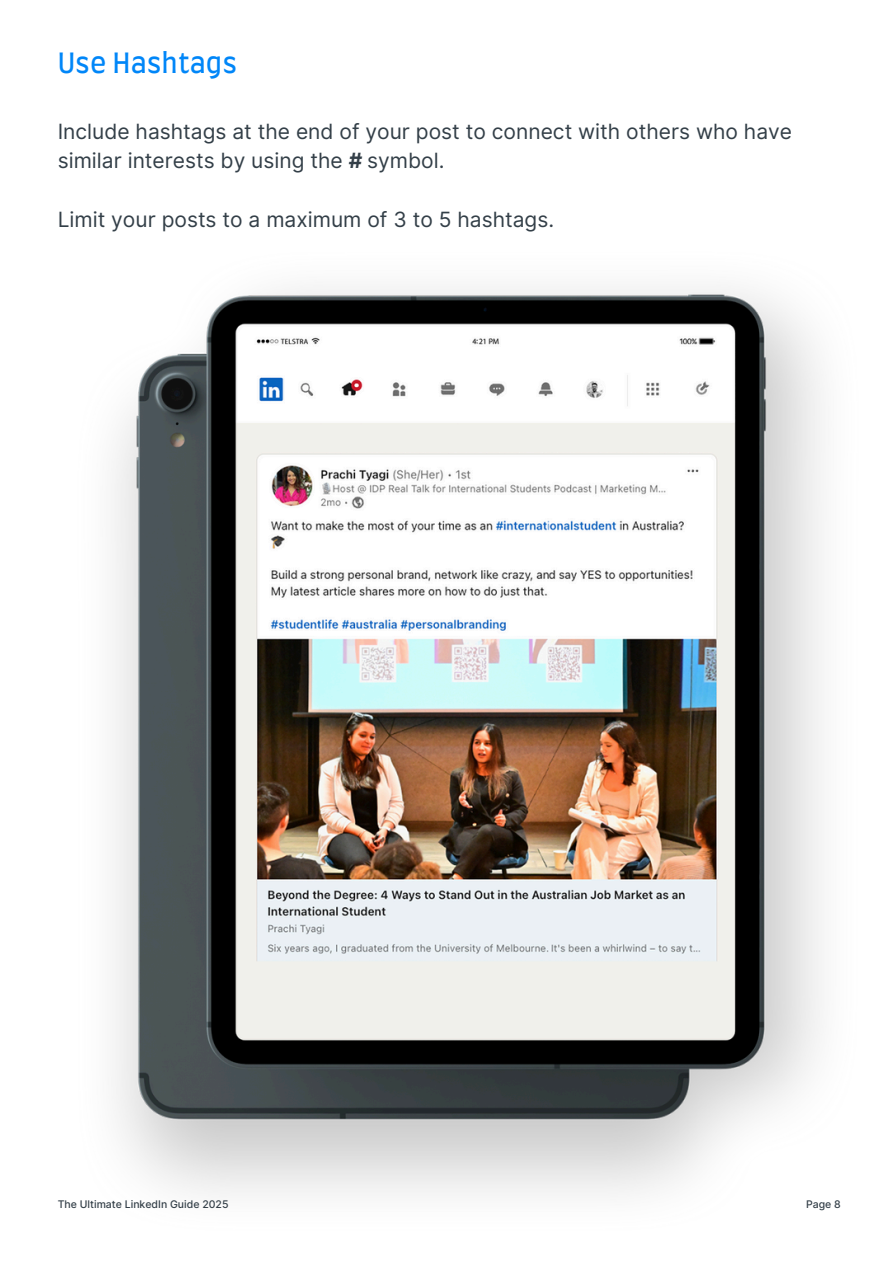
<style>
.page{position:relative;width:894px;height:1264px;background:#fff}
.page>*{position:absolute;margin:0;border:0;box-sizing:border-box;transform-origin:0 0}
.t1{font:27px "Farro";color:#0086f8}
.t2{font:21px/29.2px "Inter";color:#333f48}
.t3{font:500 10.5px "Inter";color:#333f48}
.s1{font-weight:700}
</style>
<div class="page">
<img style="left:114px;top:289px;width:708px;height:905px">
<h2 class="t1" style="left:58px;top:52px;width:181px">Use Hashtags</h2>
<h2 class="t2" style="left:58px;top:117px;width:735px">Include hashtags at the end of your post to connect with others who have similar interests by using the <span class="s1">#</span> symbol.</h2>
<p class="t2" style="left:58px;top:204px;width:498px">Limit your posts to a maximum of 3 to 5 hashtags.</p>
<p class="t3" style="left:58px;top:1197px;width:172px">The Ultimate LinkedIn Guide 2025</p>
<p class="t3" style="left:805px;top:1197px;width:36px">Page 8</p>
</div>
